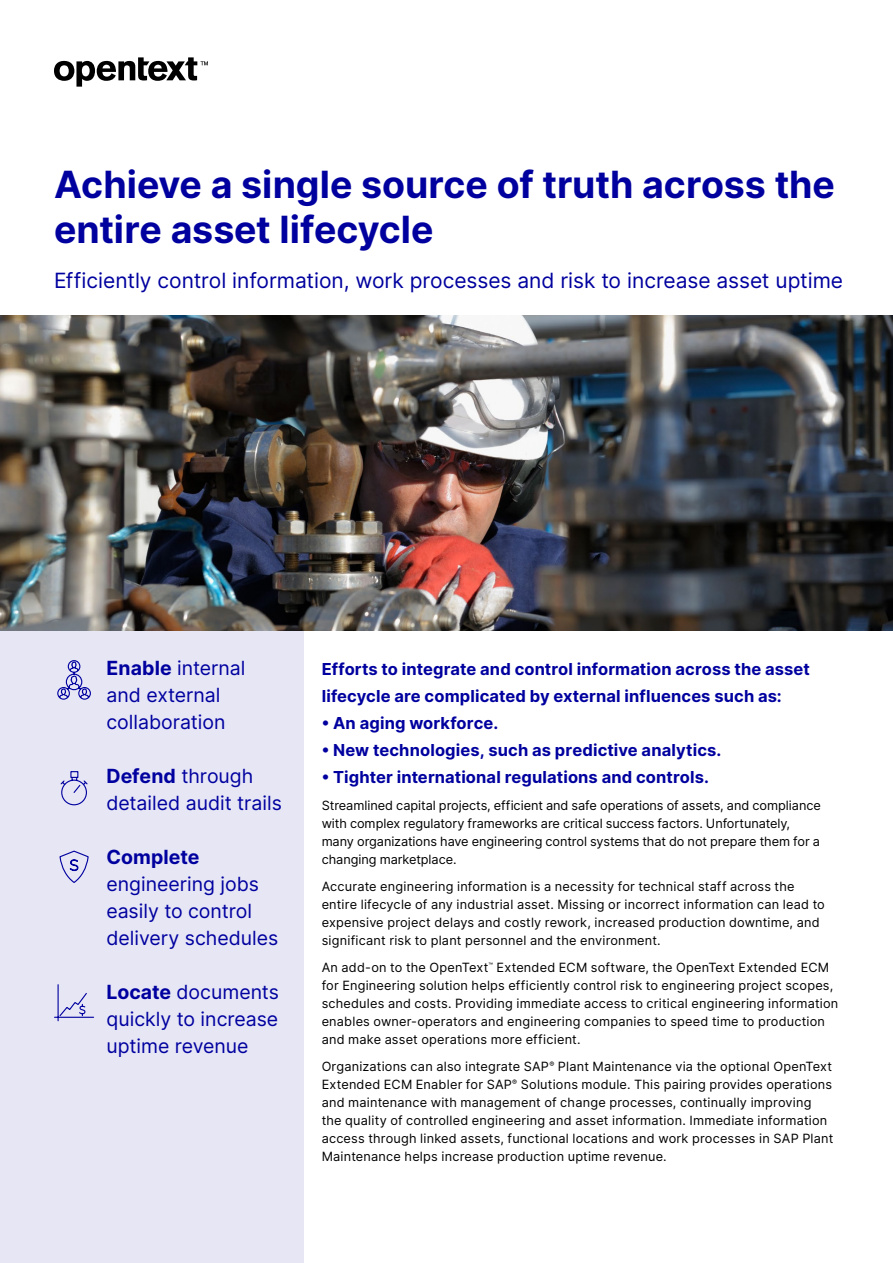
<style>
.page{position:relative;width:893px;height:1263px;background:#fff}
.page>*{position:absolute;margin:0;border:0;box-sizing:border-box;transform-origin:0 0}
.t1{font:700 37.5px/45px "Inter";color:#00009f}
.t2{font:21px "Inter";letter-spacing:-.005em;color:#00009f}
.Sidebar_Stat{font:19.5px/27px "Inter";color:#00009f}
.Introduction_Paragra{font:700 16.5px/27px "Inter";letter-spacing:.005em;color:#00009f}
.Body{font:12.75px/18px "Inter";letter-spacing:.015em;color:#000}
.Body-2{font:12.75px/18px "Inter";letter-spacing:-.005em;color:#000}
.s1{font-weight:700}
</style>
<div class="page">
<div style="left:0;top:630px;width:304px;height:633px;background:#e6e6f5"></div>
<svg style="left:57px;top:660px;width:34px;height:40px"></svg>
<svg style="left:54px;top:984px;width:40px;height:38px"></svg>
<svg style="left:59px;top:850px;width:30px;height:33px"></svg>
<svg style="left:60px;top:771px;width:28px;height:35px"></svg>
<img style="left:0;top:315px;width:893px;height:315px">
<svg style="left:54px;top:57px;width:154px;height:30px"></svg>
<h1 class="t1" style="left:54px;top:161px;width:782px">Achieve a single source of truth across the entire asset lifecycle</h1>
<h2 class="t2" style="left:54px;top:265px;width:791px">Efficiently control information, work processes and risk to increase asset uptime</h2>
<p class="Sidebar_Stat" style="left:106px;top:654px;width:140px"><span class="s1">Enable</span> internal and external collaboration</p>
<p class="Sidebar_Stat" style="left:106px;top:762px;width:177px"><span class="s1">Defend</span> through detailed audit trails</p>
<p class="Sidebar_Stat" style="left:106px;top:843px;width:173px"><span class="s1">Complete </span>engineering jobs easily to control delivery schedules</p>
<p class="Sidebar_Stat" style="left:106px;top:978px;width:174px;text-align:justify"><span class="s1">Locate</span> documents quickly to increase uptime revenue</p>
<p class="Introduction_Paragra" style="left:322px;top:655px;width:490px">Efforts to integrate and control information across the asset lifecycle are complicated by external influences such as:</p>
<p class="Introduction_Paragra" style="left:322px;top:709px;width:178px">• An aging workforce.</p>
<p class="Introduction_Paragra" style="left:322px;top:736px;width:401px">• New technologies, such as predictive analytics.</p>
<p class="Introduction_Paragra" style="left:322px;top:763px;width:389px">• Tighter international regulations and controls.</p>
<p class="Body-2" style="left:322px;top:796px;width:501px">Streamlined capital projects, efficient and safe operations of assets, and compliance with complex regulatory frameworks are critical success factors. Unfortunately, many organizations have engineering control systems that do not prepare them for a changing marketplace.</p>
<p class="Body" style="left:322px;top:877px;width:505px">Accurate engineering information is a necessity for technical staff across the entire lifecycle of any industrial asset. Missing or incorrect information can lead to expensive project delays and costly rework, increased production downtime, and significant risk to plant personnel and the environment.</p>
<p class="Body" style="left:322px;top:958px;width:518px">An add-on to the OpenText<sup>™</sup> Extended ECM software, the OpenText Extended ECM for Engineering solution helps efficiently control risk to engineering project scopes, schedules and costs. Providing immediate access to critical engineering information enables owner-operators and engineering companies to speed time to production and make asset operations more efficient.</p>
<p class="Body" style="left:322px;top:1057px;width:513px">Organizations can also integrate SAP<sup>®</sup> Plant Maintenance via the optional OpenText Extended ECM Enabler for SAP<sup>®</sup> Solutions module. This pairing provides operations and maintenance with management of change processes, continually improving the quality of controlled engineering and asset information. Immediate information access through linked assets, functional locations and work processes in SAP Plant Maintenance helps increase production uptime revenue.</p>
</div>
